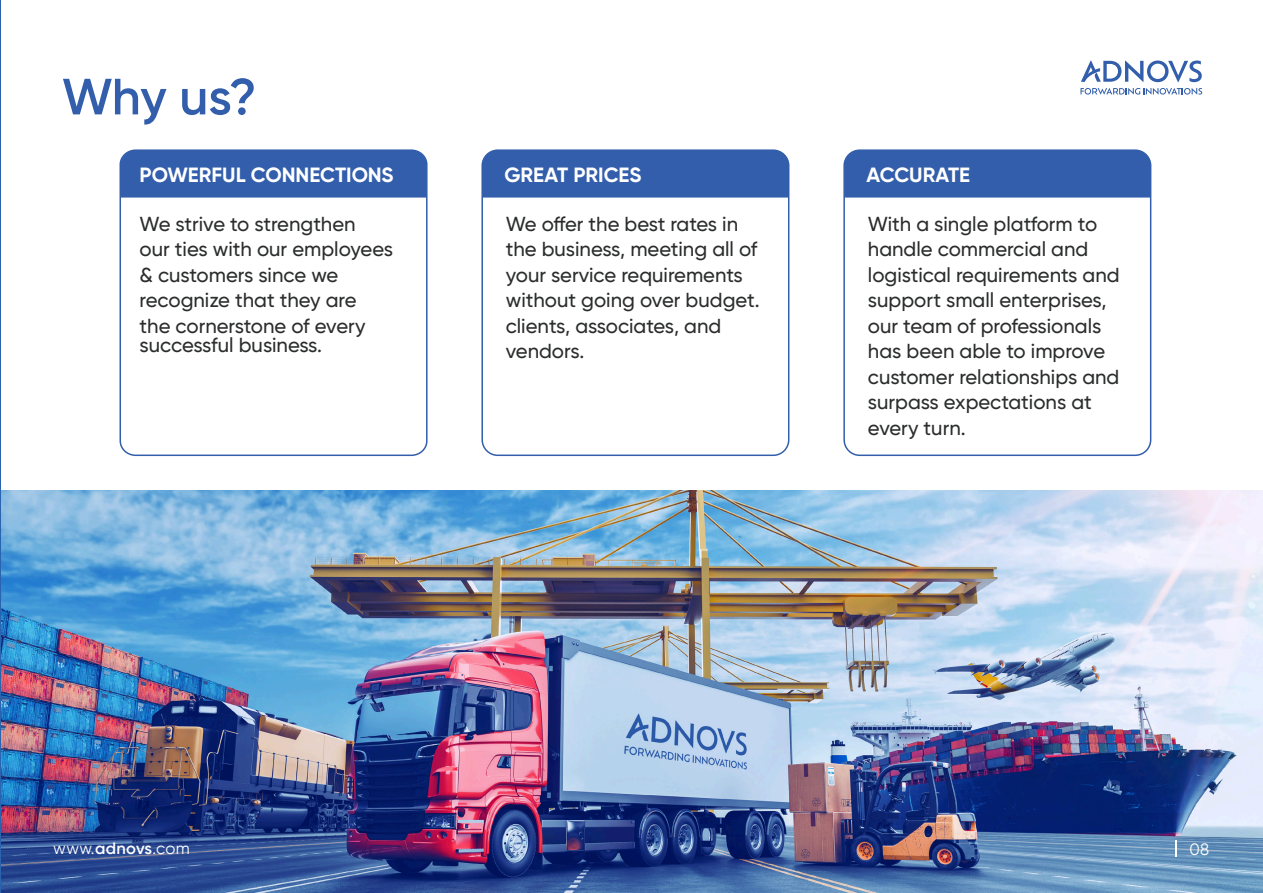
<style>
.page{position:relative;width:1263px;height:893px;background:#fff}
.page>*{position:absolute;margin:0;border:0;box-sizing:border-box;transform-origin:0 0}
.t1{font:600 50.85px "Gilroy";color:#325eab}
.t2{font:700 20.55px "Gilroy";color:#fff}
.t3{font:500 20.25px/25.5px "Gilroy";color:#2b2c2c}
.t4{font:16.5px "Gilroy";letter-spacing:.02em;color:#fff}
.s1{font-weight:600}
</style>
<div class="page">
<img style="left:1px;top:490px;width:1262px;height:403px">
<img style="left:0;top:0;width:1px;height:893px">
<svg style="left:1081px;top:61px;width:121px;height:21px"></svg>
<svg style="left:1080px;top:88px;width:122px;height:7px"></svg>
<svg style="left:1175px;top:840px;width:2px;height:17px"></svg>
<div style="left:120px;top:149px;width:307px;height:307px;border:2px solid #325eab;border-radius:15px"></div>
<div style="left:481px;top:149px;width:308px;height:307px;border:2px solid #325eab;border-radius:15px"></div>
<div style="left:843px;top:149px;width:308px;height:307px;border:2px solid #325eab;border-radius:15px"></div>
<div style="left:120px;top:150px;width:307px;height:48px;background:#325eab"></div>
<div style="left:482px;top:150px;width:307px;height:48px;background:#325eab"></div>
<div style="left:844px;top:150px;width:307px;height:48px;background:#325eab"></div>
<h1 class="t1" style="left:62px;top:65px;width:196px">Why us?</h1>
<p class="t2" style="left:140px;top:162px;width:255px">POWERFUL CONNECTIONS</p>
<p class="t3" style="left:140px;top:211px;width:255px">We strive to strengthen<br>our ties with our employees &amp; customers since we recognize that they are<br>the cornerstone of every</p>
<p class="t3" style="left:140px;top:332px;width:184px">successful business.</p>
<p class="t2" style="left:504px;top:162px;width:139px">GREAT PRICES</p>
<p class="t3" style="left:506px;top:211px;width:255px">We offer the best rates in the business, meeting all of your service requirements without going over budget. clients, associates, and vendors.</p>
<p class="t2" style="left:867px;top:162px;width:105px">ACCURATE</p>
<p class="t3" style="left:868px;top:211px;width:253px">With a single platform to handle commercial and logistical requirements and support small enterprises, our team of professionals has been able to improve customer relationships and surpass expectations at every turn.</p>
<p class="t4" style="left:53px;top:838px;width:138px">www.<span class="s1">adnovs</span>.com</p>
<p class="t4" style="left:1189px;top:839px;width:21px">08</p>
</div>
